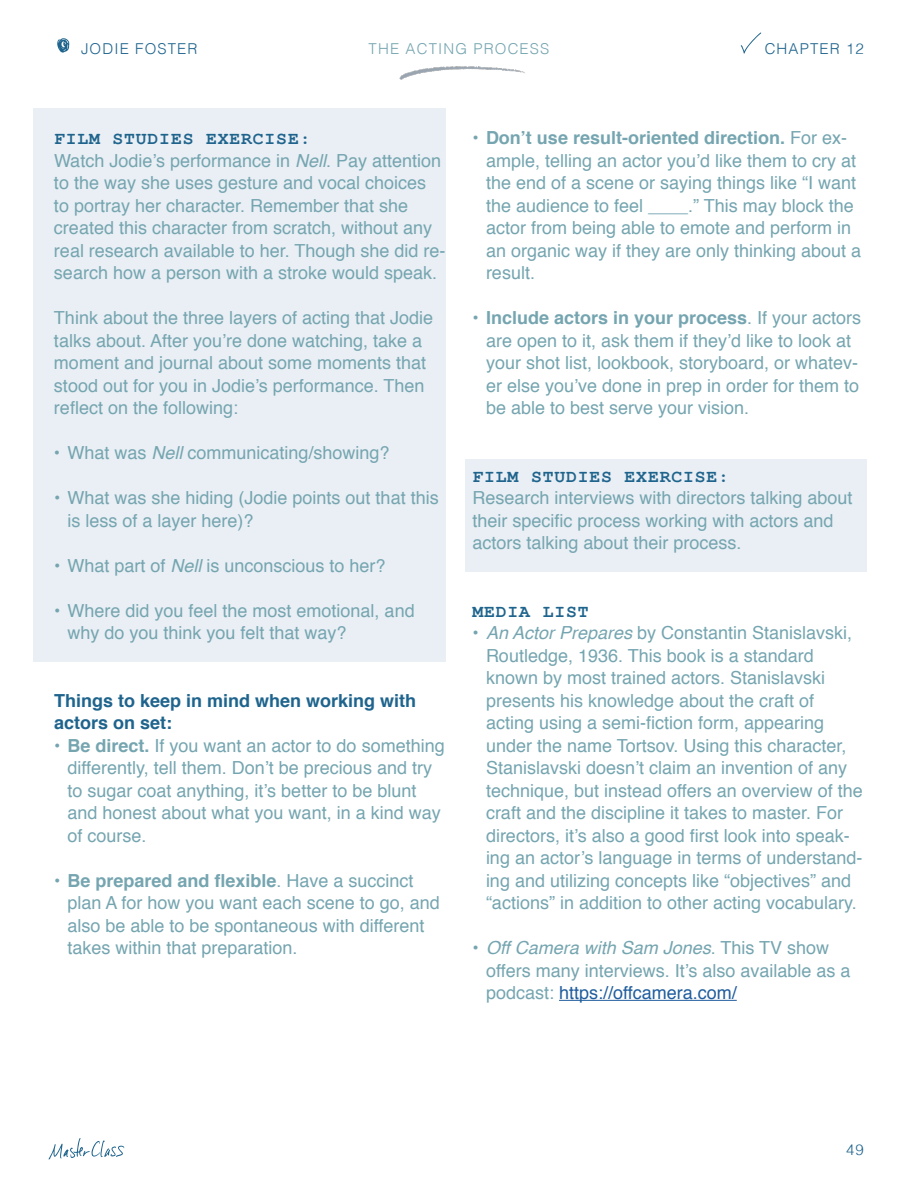
<style>
.page{position:relative;width:918px;height:1188px;background:#fff}
.page>*{position:absolute;margin:0;border:0;box-sizing:border-box;transform-origin:0 0}
.t1{font:18px/22.5px "Helvetica";color:#75a5b0}
.t2{font:700 18px "Courier New";letter-spacing:.05em;color:#1f648d}
.t3{font:700 18px/22.5px "Helvetica";color:#1f648d}
.t4{font:300 15px "Helvetica";letter-spacing:.075em;color:#1f648d}
.t5{font:300 15px "Helvetica";letter-spacing:.075em;color:#75a5b0}
.s1{font-style:italic}
.s2{font-weight:700}
.s3{color:#215e9e}
</style>
<div class="page">
<svg style="left:57px;top:38px;width:12px;height:15px"></svg>
<svg style="left:49px;top:1138px;width:75px;height:22px"></svg>
<svg style="left:741px;top:33px;width:20px;height:21px"></svg>
<img style="left:399px;top:66px;width:126px;height:14px">
<div style="left:465px;top:459px;width:402px;height:113px;background:#e9eff4"></div>
<div style="left:33px;top:108px;width:413px;height:554px;background:#e9eff4"></div>
<hr style="left:559px;top:1000px;width:178px;height:1px;background:#215e9e">
<p class="t4" style="left:81px;top:36px;width:118px">JODIE FOSTER</p>
<p class="t5" style="left:369px;top:36px;width:182px">THE ACTING PROCESS</p>
<p class="t4" style="left:765px;top:36px;width:101px">CHAPTER 12</p>
<p class="t2" style="left:54px;top:127px;width:258px">FILM STUDIES EXERCISE:</p>
<p class="t1" style="left:54px;top:149px;width:393px">Watch Jodie’s performance in <span class="s1">Nell</span>. Pay attention to the way she uses gesture and vocal choices to portray her character. Remember that she created this character from scratch, without any real research available to her. Though she did re&shy;search how a person with a stroke would speak.</p>
<p class="t1" style="left:54px;top:307px;width:381px">Think about the three layers of acting that Jodie talks about. After you’re done watching, take a moment and journal about some moments that stood out for you in Jodie’s performance. Then reflect on the following:</p>
<p class="t1" style="left:54px;top:442px;width:337px"><span class="s2">•</span> What was <span class="s1">Nell</span> communicating/showing?</p>
<p class="t1" style="left:68px;top:487px;width:373px;text-indent:-14px"><span class="s2">•</span> What was she hiding (Jodie points out that this is less of a layer here)?</p>
<p class="t1" style="left:54px;top:554px;width:333px"><span class="s2">•</span> What part of <span class="s1">Nell</span> is unconscious to her?</p>
<p class="t1" style="left:68px;top:599px;width:349px;text-indent:-14px"><span class="s2">•</span> Where did you feel the most emotional, and why do you think you felt that way?</p>
<p class="t3" style="left:54px;top:689px;width:364px">Things to keep in mind when working with actors on set:</p>
<p class="t1" style="left:68px;top:734px;width:379px;text-indent:-14px"><span class="s2">• Be direct.</span> If you want an actor to do something differently, tell them. Don’t be precious and try to sugar coat anything, it’s better to be blunt and honest about what you want, in a kind way of course.</p>
<p class="t1" style="left:68px;top:869px;width:374px;text-indent:-14px"><span class="s2">• Be prepared and flexible</span>. Have a succinct plan A for how you want each scene to go, and also be able to be spontaneous with different takes within that preparation.</p>
<p class="t1" style="left:486px;top:127px;width:377px;text-indent:-14px"><span class="s2">• Don’t use result-oriented direction.</span> For ex&shy;ample, telling an actor you’d like them to cry at the end of a scene or saying things like “I want the audience to feel ____.” This may block the actor from being able to emote and perform in an organic way if they are only thinking about a result.</p>
<p class="t1" style="left:486px;top:307px;width:377px;text-indent:-14px"><span class="s2">• Include actors in your process</span>. If your actors are open to it, ask them if they’d like to look at your shot list, lookbook, storyboard, or whatev&shy;er else you’ve done in prep in order for them to be able to best serve your vision.</p>
<p class="t2" style="left:472px;top:465px;width:258px">FILM STUDIES EXERCISE:</p>
<p class="t1" style="left:472px;top:487px;width:382px">Research interviews with directors talking about their specific process working with actors and actors talking about their process.</p>
<p class="t2" style="left:472px;top:600px;width:118px">MEDIA LIST</p>
<p class="t1" style="left:486px;top:622px;width:378px;text-indent:-14px"><span class="s2">•</span> <span class="s1">An Actor Prepares</span> by Constantin Stanislavski, Routledge, 1936. This book is a standard known by most trained actors. Stanislavski presents his knowledge about the craft of acting using a semi-fiction form, appearing under the name Tortsov. Using this character, Stanislavski doesn’t claim an invention of any technique, but instead offers an overview of the craft and the discipline it takes to master. For directors, it’s also a good first look into speak&shy;ing an actor’s language in terms of understand&shy;ing and utilizing concepts like “objectives” and “actions” in addition to other acting vocabulary.</p>
<p class="t1" style="left:486px;top:937px;width:366px;text-indent:-14px"><span class="s2">•</span> <span class="s1">Off Camera with Sam Jones</span>. This TV show offers many interviews. It’s also available as a podcast: <span class="s3">https://offcamera.com/</span></p>
<p class="t4" style="left:846px;top:1137px;width:19px">49</p>
</div>
